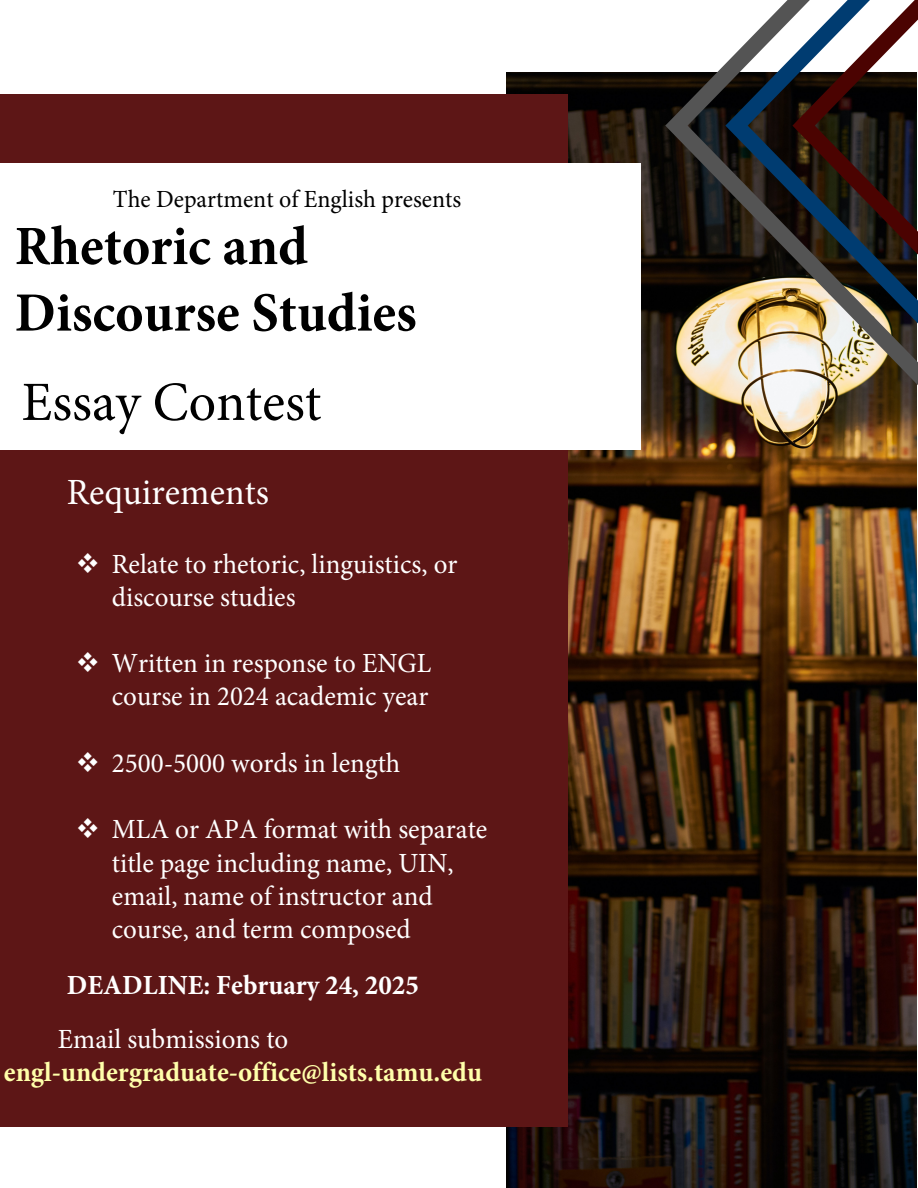
<style>
.page{position:relative;width:918px;height:1188px;background:#fff}
.page>*{position:absolute;margin:0;border:0;box-sizing:border-box;transform-origin:0 0}
.t1{font:700 55.5px/66.6px "Minion Pro";color:#000}
.t2{font:55.5px "Minion Pro";color:#000}
.t3{font:37.05px "Minion Pro";color:#fff}
.t4{font:27.75px/33.3px "Minion Pro";color:#fff}
.t5{font:700 27.75px/54.4px "Minion Pro";color:#fff}
.t6{font:700 27.75px "Minion Pro";color:#ffa}
.t7{font:24.6px "Minion Pro";color:#000}
.s1{font-weight:400}
</style>
<div class="page">
<img style="left:506px;top:73px;width:411px;height:1115px">
<div style="left:0;top:94px;width:567px;height:1033px;background:#5d1616"></div>
<svg style="left:665px;top:0;width:253px;height:385px"></svg>
<div style="left:0;top:164px;width:641px;height:286px;background:#fff"></div>
<p class="t7" style="left:113px;top:183px;width:350px">The Department of English presents</p>
<p class="t1" style="left:15px;top:212px;width:403px">Rhetoric and<br>Discourse Studies</p>
<p class="t2" style="left:22px;top:365px;width:301px">Essay Contest</p>
<p class="t3" style="left:67px;top:468px;width:204px">Requirements</p>
<p class="t4" style="left:112px;top:547px;width:347px;text-indent:-36px">❖ Relate to rhetoric, linguistics, or discourse studies</p>
<p class="t4" style="left:76px;top:647px;width:357px;text-align:right">❖ Written in response to ENGL course in 2024 academic year</p>
<p class="t4" style="left:76px;top:747px;width:326px">❖ 2500-5000 words in length</p>
<p class="t4" style="left:112px;top:813px;width:377px;text-indent:-36px">❖ MLA or APA format with separate title page including name, UIN, email, name of instructor and course, and term composed</p>
<p class="t5" style="left:58px;top:957px;width:363px;text-indent:9px">DEADLINE: February 24, 2025<br><span class="s1">Email submissions to</span></p>
<p class="t6" style="left:4px;top:1053px;width:480px">engl-undergraduate-office@lists.tamu.edu</p>
</div>
